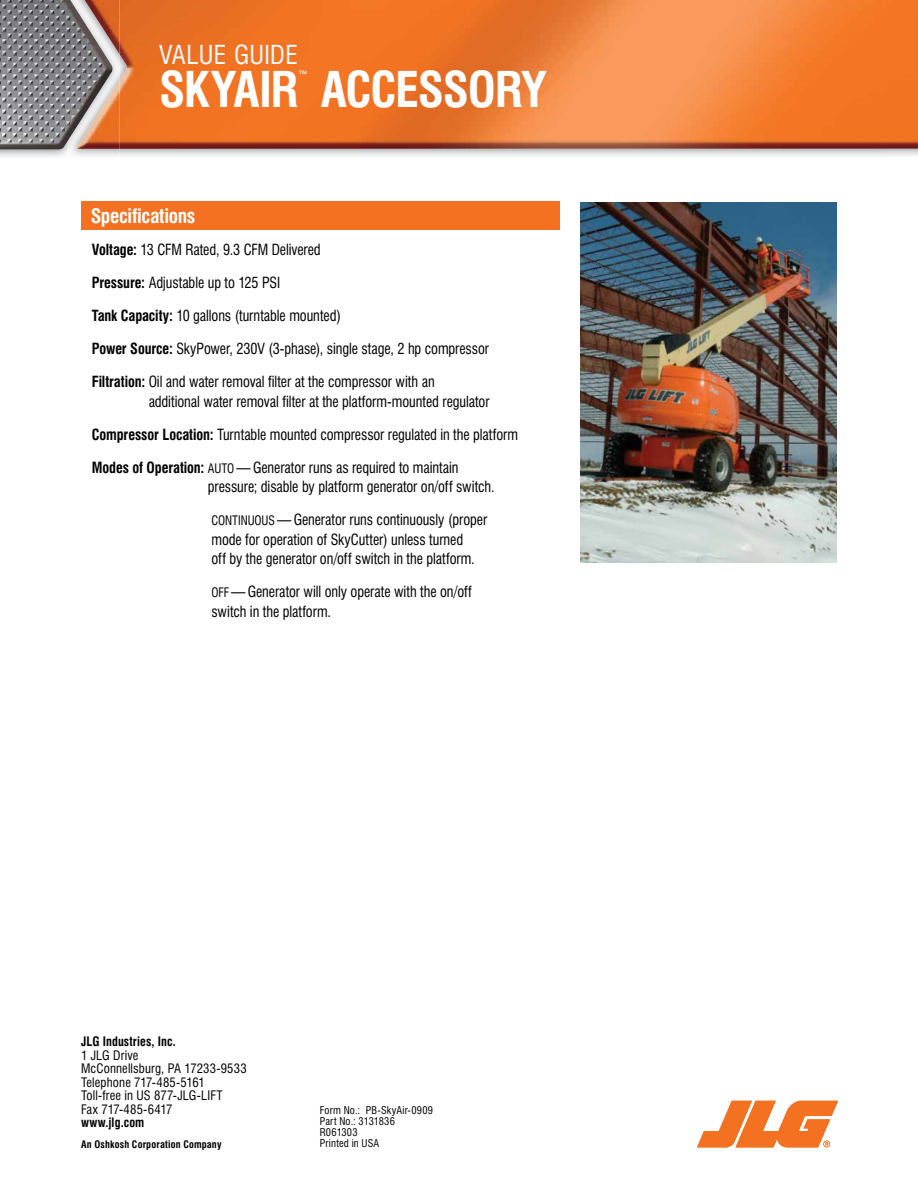
<style>
.page{position:relative;width:918px;height:1188px;background:#fff}
.page>*{position:absolute;margin:0;border:0;box-sizing:border-box;transform-origin:0 0}
.t1{font:700 condensed 48px "Swiss 721 BT";letter-spacing:-.03em;color:#fff}
.t2{font:condensed 25.5px "Swiss 721 BT";letter-spacing:.01em;color:#f3fafe}
.t3{font:700 condensed 19.5px "Swiss 721 BT";letter-spacing:-.015em;color:#fff}
.t4{font:condensed 15px/19.5px "Swiss 721 BT";letter-spacing:-.005em;color:#000;scale:.95 1}
.t5{font:condensed 13.05px "Swiss 721 BT";color:#fff}
.t6{font:condensed 12.75px/13.5px "Swiss 721 BT";letter-spacing:.01em;color:#000}
.t7{font:700 condensed 12.75px "Swiss 721 BT";letter-spacing:.01em;color:#000;scale:.95 1}
.t8{font:condensed 10.5px/11.2px "Swiss 721 BT";letter-spacing:.02em;color:#000}
.t9{font:700 condensed 10.2px "Swiss 721 BT";letter-spacing:.015em;color:#000}
.s1{font-weight:700}
.s2{font-family:"Swiss 721 BT Roman Condensed SC850";font-stretch:normal;font-size:12.75px}
</style>
<div class="page">
<svg style="left:697px;top:1101px;width:141px;height:46px"></svg>
<div style="left:81px;top:202px;width:479px;height:28px;background:#f37121"></div>
<img style="left:580px;top:202px;width:257px;height:360px">
<img style="left:119px;top:0;width:799px;height:149px">
<img style="left:68px;top:0;width:51px;height:158px">
<img style="left:0;top:0;width:113px;height:149px">
<h2 class="t2" style="left:159px;top:39px;width:140px">VALUE GUIDE</h2>
<h1 class="t1" style="left:159px;top:61px;width:140px">SKYAIR</h1>
<p class="t5" style="left:297px;top:68px;width:12px">™</p>
<h1 class="t1" style="left:321px;top:61px;width:228px">ACCESSORY</h1>
<h3 class="t3" style="left:91px;top:204px;width:106px">Specifications</h3>
<p class="t4" style="left:92px;top:240px;width:243px"><span class="s1">Voltage:</span> 13 CFM Rated, 9.3 CFM Delivered</p>
<p class="t4" style="left:92px;top:273px;width:200px"><span class="s1">Pressure:</span> Adjustable up to 125 PSI</p>
<p class="t4" style="left:92px;top:306px;width:264px"><span class="s1">Tank Capacity:</span> 10 gallons (turntable mounted)</p>
<p class="t4" style="left:92px;top:339px;width:420px"><span class="s1">Power Source:</span> SkyPower, 230V (3-phase), single stage, 2 hp compressor</p>
<p class="t4" style="left:149px;top:372px;width:360px;text-indent:-57px"><span class="s1">Filtration:</span> Oil and water removal filter at the compressor with an additional water removal filter at the platform-mounted regulator</p>
<p class="t4" style="left:92px;top:424px;width:450px"><span class="s1">Compressor Location:</span> Turntable mounted compressor regulated in the platform</p>
<p class="t4" style="left:208px;top:457px;width:303px;text-indent:-116px"><span class="s1">Modes of Operation:</span> <span class="s2">AUTO</span> — Generator runs as required to maintain pressure; disable by platform generator on/off switch.</p>
<p class="t4" style="left:211px;top:510px;width:292px"><span class="s2">CONTINUOUS</span> — Generator runs continuously (proper mode for operation of SkyCutter) unless turned<br>off by the generator on/off switch in the platform.</p>
<p class="t4" style="left:211px;top:582px;width:276px"><span class="s2">OFF</span> — Generator will only operate with the on/off switch in the platform.</p>
<p class="t7" style="left:81px;top:1034px;width:101px">JLG Industries, Inc.</p>
<p class="t6" style="left:81px;top:1048px;width:167px">1 JLG Drive<br>McConnellsburg, PA 17233-9533<br>Telephone 717-485-5161<br>Toll-free in US 877-JLG-LIFT<br>Fax 717-485-6417</p>
<p class="t7" style="left:81px;top:1115px;width:68px">www.jlg.com</p>
<p class="t9" style="left:81px;top:1138px;width:142px">An Oshkosh Corporation Company</p>
<p class="t8" style="left:320px;top:1104px;width:115px">Form No.: PB-SkyAir-0909<br>Part No.: 3131836<br>R061303<br>Printed in USA</p>
</div>
